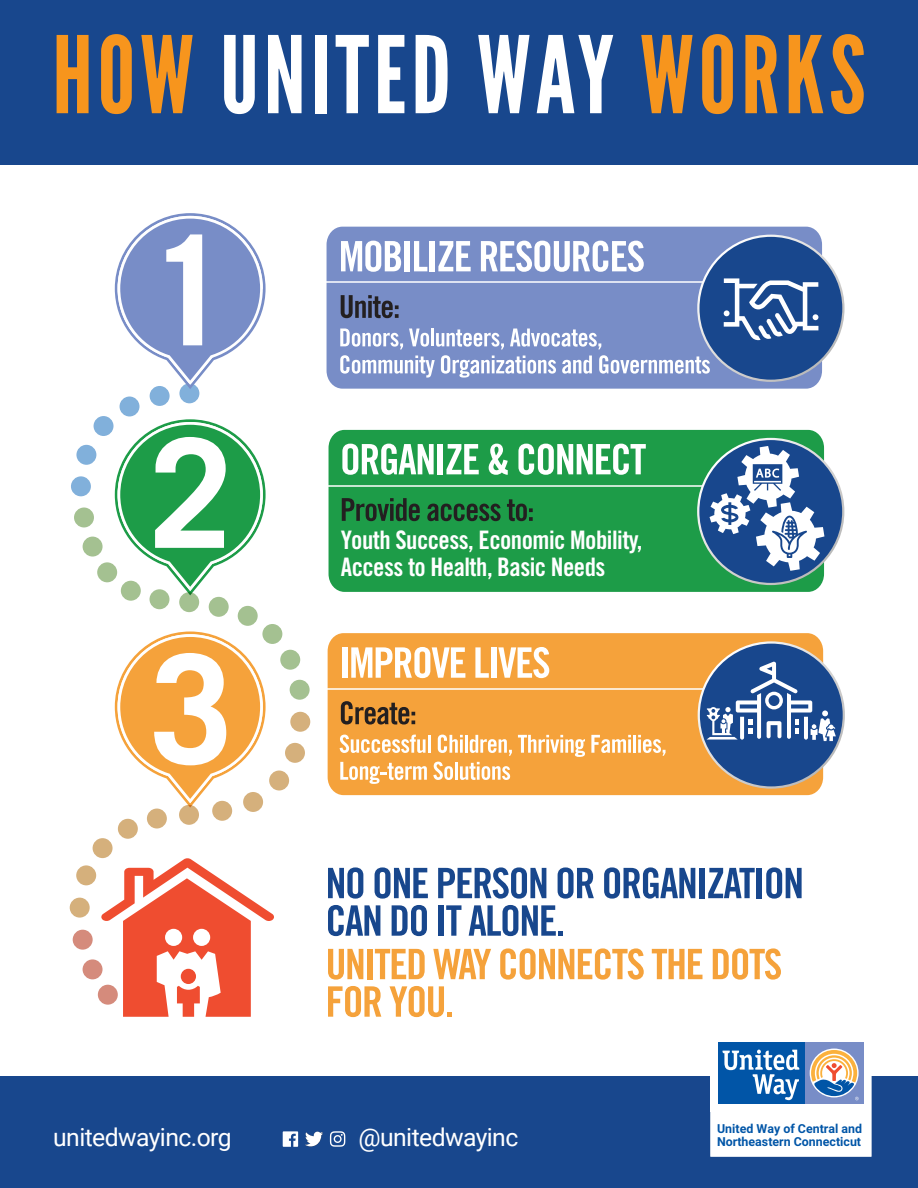
<style>
.page{position:relative;width:918px;height:1188px;background:#fff}
.page>*{position:absolute;margin:0;border:0;box-sizing:border-box;transform-origin:0 0}
.t1{font:106.5px "League Gothic";letter-spacing:.045em;color:#fff}
.t2{font:25.5px/27px "Trade Gothic Bold Cond Twenty";letter-spacing:-.02em;color:#fff}
.t3{font:24.75px "Roboto";letter-spacing:-.025em;color:#fff}
.t4{font:700 12.45px/13.4px "Roboto";color:#0155a7}
.s1{color:#f7951d}
</style>
<div class="page">
<div style="left:179px;top:383px;width:20px;height:20px;background:#81b0db;border-radius:50%"></div>
<div style="left:150px;top:386px;width:20px;height:20px;background:#81b0db;border-radius:50%"></div>
<div style="left:120px;top:397px;width:20px;height:19px;background:#81b0db;border-radius:50%"></div>
<div style="left:94px;top:416px;width:20px;height:20px;background:#81b0db;border-radius:50%"></div>
<div style="left:76px;top:445px;width:20px;height:20px;background:#81b0db;border-radius:50%"></div>
<div style="left:71px;top:476px;width:20px;height:20px;background:#81b0db;border-radius:50%"></div>
<div style="left:74px;top:508px;width:20px;height:19px;background:#a4c191;border-radius:50%"></div>
<div style="left:83px;top:537px;width:20px;height:20px;background:#a4c191;border-radius:50%"></div>
<div style="left:97px;top:562px;width:20px;height:20px;background:#a4c191;border-radius:50%"></div>
<div style="left:121px;top:581px;width:20px;height:20px;background:#a4c191;border-radius:50%"></div>
<div style="left:150px;top:589px;width:19px;height:20px;background:#a4c191;border-radius:50%"></div>
<div style="left:179px;top:592px;width:20px;height:20px;background:#a4c191;border-radius:50%"></div>
<div style="left:209px;top:597px;width:20px;height:20px;background:#a4c191;border-radius:50%"></div>
<div style="left:238px;top:606px;width:20px;height:20px;background:#a4c191;border-radius:50%"></div>
<div style="left:262px;top:624px;width:20px;height:20px;background:#a4c191;border-radius:50%"></div>
<div style="left:280px;top:650px;width:20px;height:20px;background:#a4c191;border-radius:50%"></div>
<div style="left:290px;top:680px;width:20px;height:20px;background:#a4c191;border-radius:50%"></div>
<div style="left:290px;top:712px;width:20px;height:20px;background:#d5b07c;border-radius:50%"></div>
<div style="left:285px;top:743px;width:20px;height:20px;background:#d5b07c;border-radius:50%"></div>
<div style="left:269px;top:771px;width:20px;height:19px;background:#d5b07c;border-radius:50%"></div>
<svg style="left:243px;top:792px;width:20px;height:20px"></svg>
<div style="left:212px;top:801px;width:20px;height:20px;background:#d5b07c;border-radius:50%"></div>
<div style="left:179px;top:805px;width:20px;height:20px;background:#d5b07c;border-radius:50%"></div>
<div style="left:147px;top:809px;width:20px;height:20px;background:#d5b07c;border-radius:50%"></div>
<div style="left:118px;top:819px;width:20px;height:20px;background:#d5b07c;border-radius:50%"></div>
<div style="left:93px;top:838px;width:20px;height:20px;background:#d5b07c;border-radius:50%"></div>
<div style="left:76px;top:865px;width:20px;height:20px;background:#d5b07c;border-radius:50%"></div>
<div style="left:70px;top:898px;width:20px;height:20px;background:#d5b07c;border-radius:50%"></div>
<div style="left:73px;top:930px;width:20px;height:20px;background:#d58b7c;border-radius:50%"></div>
<div style="left:83px;top:959px;width:20px;height:20px;background:#d58b7c;border-radius:50%"></div>
<div style="left:98px;top:985px;width:20px;height:20px;background:#d58b7c;border-radius:50%"></div>
<div style="left:329px;top:430px;width:495px;height:162px;background:#1d9c48"></div>
<div style="left:328px;top:633px;width:495px;height:162px;background:#f5a23b"></div>
<div style="left:327px;top:227px;width:495px;height:162px;background:#788dc7"></div>
<svg style="left:342px;top:444px;width:92px;height:31px"></svg>
<div style="left:438px;top:444px;width:5px;height:30px;background:#fff"></div>
<svg style="left:446px;top:444px;width:33px;height:30px"></svg>
<svg style="left:489px;top:444px;width:19px;height:31px"></svg>
<svg style="left:518px;top:444px;width:128px;height:31px"></svg>
<svg style="left:342px;top:498px;width:78px;height:23px;background:#1f6335"></svg>
<svg style="left:427px;top:504px;width:74px;height:17px"></svg>
<svg style="left:507px;top:499px;width:26px;height:22px"></svg>
<svg style="left:101px;top:858px;width:173px;height:159px"></svg>
<div style="left:0;top:1076px;width:918px;height:112px;background:#18478d"></div>
<svg style="left:328px;top:867px;width:35px;height:32px"></svg>
<svg style="left:375px;top:867px;width:53px;height:32px"></svg>
<svg style="left:438px;top:867px;width:108px;height:32px"></svg>
<svg style="left:558px;top:867px;width:36px;height:32px"></svg>
<svg style="left:604px;top:867px;width:91px;height:32px"></svg>
<div style="left:700px;top:868px;width:5px;height:30px;background:#18478d"></div>
<svg style="left:708px;top:868px;width:47px;height:30px"></svg>
<div style="left:757px;top:868px;width:5px;height:30px;background:#18478d"></div>
<svg style="left:766px;top:867px;width:36px;height:32px"></svg>
<svg style="left:328px;top:905px;width:52px;height:31px"></svg>
<svg style="left:392px;top:905px;width:35px;height:31px"></svg>
<div style="left:439px;top:905px;width:5px;height:31px;background:#18478d"></div>
<svg style="left:446px;top:905px;width:15px;height:31px"></svg>
<svg style="left:469px;top:905px;width:94px;height:31px"></svg>
<svg style="left:328px;top:949px;width:35px;height:31px"></svg>
<div style="left:368px;top:949px;width:5px;height:30px;background:#f5a23b"></div>
<svg style="left:375px;top:949px;width:50px;height:30px"></svg>
<svg style="left:433px;top:949px;width:58px;height:30px"></svg>
<svg style="left:500px;top:948px;width:144px;height:32px"></svg>
<svg style="left:652px;top:949px;width:50px;height:30px"></svg>
<svg style="left:713px;top:948px;width:68px;height:32px"></svg>
<svg style="left:328px;top:986px;width:53px;height:31px"></svg>
<svg style="left:390px;top:986px;width:62px;height:31px"></svg>
<div style="left:0;top:0;width:918px;height:165px;background:#18478d"></div>
<svg style="left:341px;top:241px;width:60px;height:31px"></svg>
<div style="left:405px;top:241px;width:5px;height:30px;background:#fff"></div>
<svg style="left:414px;top:241px;width:13px;height:30px"></svg>
<div style="left:430px;top:241px;width:5px;height:30px;background:#fff"></div>
<svg style="left:438px;top:241px;width:33px;height:30px"></svg>
<svg style="left:481px;top:241px;width:163px;height:31px"></svg>
<svg style="left:341px;top:295px;width:58px;height:23px"></svg>
<svg style="left:340px;top:329px;width:63px;height:20px"></svg>
<svg style="left:409px;top:329px;width:20px;height:18px"></svg>
<hr style="left:431px;top:329px;width:3px;height:17px;background:#fff">
<svg style="left:436px;top:329px;width:68px;height:20px"></svg>
<svg style="left:510px;top:329px;width:91px;height:20px"></svg>
<svg style="left:340px;top:355px;width:95px;height:23px"></svg>
<svg style="left:441px;top:355px;width:115px;height:23px"></svg>
<svg style="left:562px;top:356px;width:30px;height:18px"></svg>
<svg style="left:599px;top:355px;width:111px;height:19px"></svg>
<div style="left:342px;top:647px;width:5px;height:31px;background:#fff"></div>
<svg style="left:351px;top:647px;width:114px;height:31px"></svg>
<svg style="left:475px;top:647px;width:14px;height:31px"></svg>
<div style="left:491px;top:647px;width:5px;height:31px;background:#fff"></div>
<svg style="left:498px;top:647px;width:51px;height:31px"></svg>
<svg style="left:341px;top:701px;width:74px;height:24px;background:#9d6b2f"></svg>
<svg style="left:340px;top:735px;width:90px;height:18px"></svg>
<svg style="left:438px;top:735px;width:25px;height:18px"></svg>
<hr style="left:465px;top:735px;width:3px;height:18px;background:#fff">
<svg style="left:470px;top:735px;width:42px;height:21px"></svg>
<svg style="left:518px;top:735px;width:67px;height:22px"></svg>
<svg style="left:591px;top:735px;width:40px;height:18px"></svg>
<hr style="left:633px;top:735px;width:3px;height:18px;background:#fff">
<svg style="left:638px;top:735px;width:28px;height:21px"></svg>
<svg style="left:340px;top:762px;width:87px;height:22px"></svg>
<svg style="left:433px;top:762px;width:20px;height:18px"></svg>
<hr style="left:455px;top:762px;width:3px;height:18px;background:#fff">
<svg style="left:460px;top:762px;width:50px;height:18px"></svg>
<svg style="left:115px;top:213px;width:151px;height:176px"></svg>
<svg style="left:115px;top:419px;width:151px;height:176px"></svg>
<svg style="left:115px;top:632px;width:151px;height:176px"></svg>
<hr style="left:289px;top:281px;width:433px;height:2px;background:#fff">
<svg style="left:697px;top:235px;width:148px;height:147px"></svg>
<div style="left:700px;top:237px;width:142px;height:143px;background:#18478d;border-radius:50%"></div>
<svg style="left:724px;top:278px;width:94px;height:62px"></svg>
<hr style="left:306px;top:485px;width:434px;height:2px;background:#fff">
<svg style="left:697px;top:438px;width:147px;height:147px"></svg>
<div style="left:699px;top:440px;width:143px;height:143px;background:#18478d;border-radius:50%"></div>
<svg style="left:709px;top:446px;width:115px;height:125px"></svg>
<hr style="left:319px;top:688px;width:434px;height:2px;background:#fff">
<svg style="left:698px;top:641px;width:147px;height:148px"></svg>
<div style="left:700px;top:644px;width:143px;height:142px;background:#18478d;border-radius:50%"></div>
<svg style="left:707px;top:662px;width:129px;height:79px"></svg>
<svg style="left:283px;top:1131px;width:15px;height:16px"></svg>
<svg style="left:305px;top:1132px;width:18px;height:14px"></svg>
<svg style="left:330px;top:1131px;width:15px;height:16px"></svg>
<svg style="left:710px;top:1042px;width:161px;height:115px;background:#b0c4db"></svg>
<p class="t1" style="left:52px;top:12px;width:815px"><span class="s1">HOW</span> UNITED WAY <span class="s1">WORKS</span></p>
<p class="t2" style="left:341px;top:526px;width:303px">Youth Success, Economic Mobility,<br>Access to Health, Basic Needs</p>
<p class="t3" style="left:53px;top:1120px;width:180px">unitedwayinc.org</p>
<p class="t3" style="left:359px;top:1120px;width:161px">@unitedwayinc</p>
<p class="t4" style="left:717px;top:1121px;width:146px">United Way of Central and<br>Northeastern Connecticut</p>
</div>
